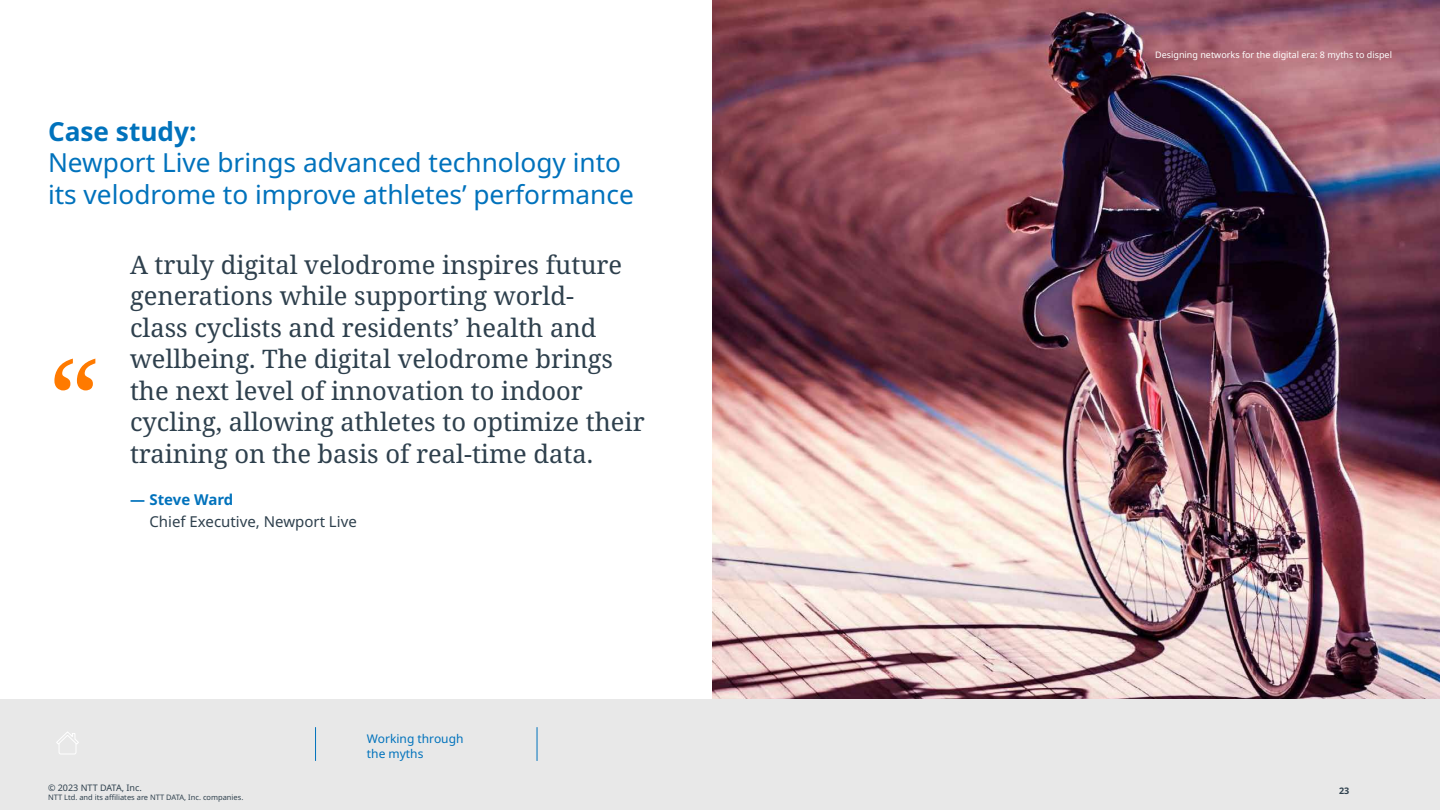
<style>
.page{position:relative;width:1440px;height:810px;background:#fff}
.page>*{position:absolute;margin:0;border:0;box-sizing:border-box;transform-origin:0 0}
.t1{font:112.5px "Noto Serif";color:#ff7a00}
.t2{font:26.25px/31.5px "Noto Sans";color:#0072bc}
.t3{font:700 26.25px "Noto Sans";color:#0072bc}
.t4{font:25.5px/31.5px "Noto Serif";color:#2e404d}
.t5{font:15px "Noto Sans";color:#2e404d}
.t6{font:700 15px "Noto Sans";color:#0072bc}
.t7{font:12px/15px "Noto Sans";color:#0072bc}
.t8{font:9px "Noto Sans";color:#fff}
.t9{font:9px "Noto Sans";color:#2e404d}
.t10{font:700 9px "Noto Sans";color:#2e404d}
.t11{font:7.5px "Noto Sans";color:#2e404d}
</style>
<div class="page">
<img style="left:712px;top:0;width:728px;height:699px">
<div style="left:0;top:699px;width:1440px;height:111px;background:#e8e8e8"></div>
<svg style="left:56px;top:732px;width:23px;height:22px"></svg>
<hr style="left:315px;top:727px;width:1px;height:34px;background:#0072bc">
<hr style="left:537px;top:727px;width:1px;height:34px;background:#0072bc">
<p class="t3" style="left:48px;top:116px;width:150px">Case study:</p>
<p class="t2" style="left:48px;top:147px;width:587px">Newport Live brings advanced technology into its velodrome to improve athletes’ performance</p>
<h1 class="t1" style="left:99px;top:428px;width:52px;rotate:-180deg">”</h1>
<p class="t4" style="left:130px;top:249px;width:516px">A truly digital velodrome inspires future generations while supporting world-<br>class cyclists and residents’ health and wellbeing. The digital velodrome brings the next level of innovation to indoor cycling, allowing athletes to optimize their training on the basis of real-time data.</p>
<p class="t6" style="left:130px;top:491px;width:105px">— Steve Ward</p>
<p class="t5" style="left:150px;top:513px;width:209px">Chief Executive, Newport Live</p>
<p class="t7" style="left:367px;top:731px;width:98px">Working through the myths</p>
<p class="t8" style="left:1155px;top:49px;width:238px">Designing networks for the digital era: 8 myths to dispel</p>
<p class="t9" style="left:48px;top:782px;width:95px">© 2023 NTT DATA, Inc.</p>
<p class="t10" style="left:1339px;top:785px;width:12px">23</p>
<p class="t11" style="left:48px;top:793px;width:197px">NTT Ltd. and its affiliates are NTT DATA, Inc. companies.</p>
</div>
